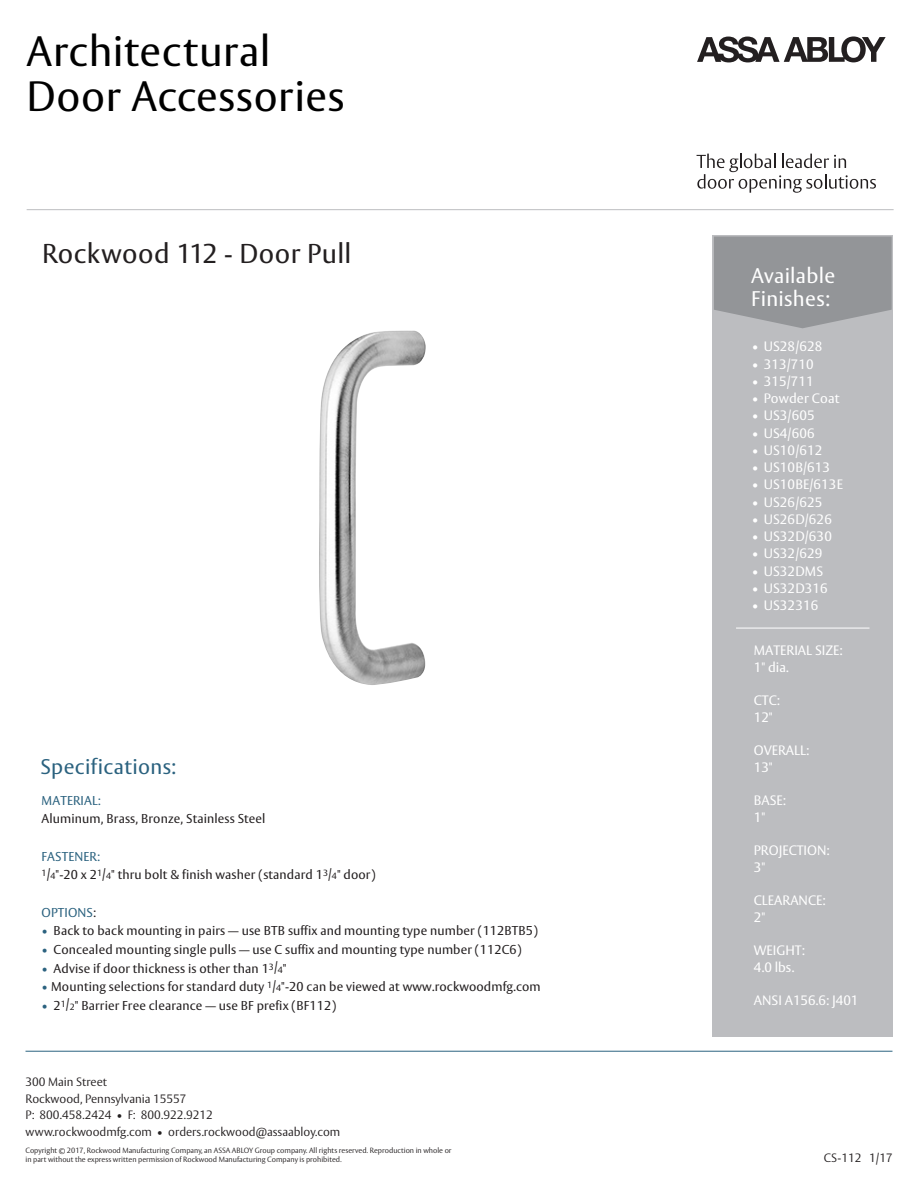
<style>
.page{position:relative;width:918px;height:1188px;background:#fff}
.page>*{position:absolute;margin:0;border:0;box-sizing:border-box;transform-origin:0 0}
.t1{font:42px/45.8px "ASSA Vesta";letter-spacing:.015em;color:#000}
.t2{font:27px "ASSA Vesta";letter-spacing:.015em;color:#231f20}
.t3{font:21px/22.5px "ASSA Vesta";letter-spacing:.015em;color:#fff}
.t4{font:21px "ASSA Vesta";letter-spacing:.015em;color:#2b627f}
.t5{font:13.5px/17.9px "ASSA Vesta";letter-spacing:.01em;color:#fff}
.t6{font:12.75px/18.6px "ASSA Vesta";letter-spacing:.01em;color:#231f20}
.t7{font:12.75px "ASSA Vesta";letter-spacing:.01em;color:#2b627f}
.t8{font:300 12px/16.5px "ASSA Vesta";color:#231f20}
.t9{font:300 7.5px/9px "ASSA Vesta";color:#231f20}
.s1{color:#2b627f}
.s2{font-size:8.85px}
.s3{color:#231f20}
</style>
<div class="page">
<div style="left:713px;top:235px;width:180px;height:802px;background:#bcbdc0"></div>
<svg style="left:714px;top:237px;width:178px;height:91px;background:#97989b"></svg>
<hr style="left:26px;top:1051px;width:866px;height:1px;background:#2b627f">
<hr style="left:736px;top:628px;width:134px;height:1px;background:#fff">
<img style="left:319px;top:330px;width:107px;height:355px">
<svg style="left:697px;top:36px;width:189px;height:26px"></svg>
<svg style="left:697px;top:154px;width:179px;height:39px"></svg>
<hr style="left:27px;top:209px;width:867px;height:1px;background:#bcbdc0">
<h1 class="t1" style="left:27px;top:30px;width:319px">Architectural<br>Door Accessories</h1>
<h2 class="t2" style="left:42px;top:237px;width:311px">Rockwood 112 - Door Pull</h2>
<h3 class="t4" style="left:41px;top:754px;width:137px">Specifications:</h3>
<p class="t7" style="left:42px;top:793px;width:61px">MATERIAL:</p>
<p class="t6" style="left:42px;top:810px;width:225px">Aluminum, Brass, Bronze, Stainless Steel</p>
<p class="t6" style="left:42px;top:848px;width:335px"><span class="s1">FASTENER:<br></span><sup>1</sup>/<span class="s2">4</span>"-20 x 2<sup>1</sup>/<span class="s2">4</span>" thru bolt &amp; finish washer (standard 1<sup>3</sup>/<span class="s2">4</span>" door)</p>
<p class="t7" style="left:42px;top:905px;width:56px">OPTIONS<span class="s3">:</span></p>
<p class="t6" style="left:42px;top:922px;width:498px"><span class="s1">•</span> Back to back mounting in pairs — use BTB suffix and mounting type number (112BTB5)</p>
<p class="t6" style="left:42px;top:941px;width:481px"><span class="s1">•</span> Concealed mounting single pulls — use C suffix and mounting type number (112C6)</p>
<p class="t6" style="left:42px;top:959px;width:246px"><span class="s1">•</span> Advise if door thickness is other than 1<sup>3</sup>/<span class="s2">4</span>"</p>
<p class="t6" style="left:42px;top:978px;width:501px"><span class="s1">•</span> Mounting selections for standard duty <sup>1</sup>/<span class="s2">4</span>"-20 can be viewed at www.rockwoodmfg.com</p>
<p class="t6" style="left:42px;top:997px;width:296px"><span class="s1">•</span> 2<sup>1</sup>/<span class="s2">2</span>" Barrier Free clearance — use BF prefix (BF112)</p>
<p class="t8" style="left:26px;top:1074px;width:316px">300 Main Street<br>Rockwood, Pennsylvania 15557<br>P: 800.458.2424 • F: 800.922.9212 www.rockwoodmfg.com • orders.rockwood@assaabloy.com</p>
<p class="t9" style="left:26px;top:1147px;width:428px">Copyright © 2017, Rockwood Manufacturing Company, an ASSA ABLOY Group company. All rights reserved. Reproduction in whole or in part without the express written permission of Rockwood Manufacturing Company is prohibited.</p>
<h3 class="t3" style="left:751px;top:265px;width:86px">Available<br>Finishes:</h3>
<p class="t5" style="left:752px;top:338px;width:72px">• US28/628</p>
<p class="t5" style="left:752px;top:356px;width:64px">• 313/710</p>
<p class="t5" style="left:752px;top:373px;width:64px">• 315/711</p>
<p class="t5" style="left:752px;top:390px;width:89px">• Powder Coat</p>
<p class="t5" style="left:752px;top:407px;width:64px">• US3/605</p>
<p class="t5" style="left:752px;top:425px;width:64px">• US4/606</p>
<p class="t5" style="left:752px;top:442px;width:72px">• US10/612</p>
<p class="t5" style="left:752px;top:459px;width:80px">• US10B/613</p>
<p class="t5" style="left:752px;top:476px;width:93px">• US10BE/613E</p>
<p class="t5" style="left:752px;top:494px;width:72px">• US26/625</p>
<p class="t5" style="left:752px;top:511px;width:82px">• US26D/626</p>
<p class="t5" style="left:752px;top:528px;width:82px">• US32D/630</p>
<p class="t5" style="left:752px;top:545px;width:72px">• US32/629</p>
<p class="t5" style="left:752px;top:563px;width:73px">• US32DMS</p>
<p class="t5" style="left:752px;top:580px;width:78px">• US32D316</p>
<p class="t5" style="left:752px;top:597px;width:68px">• US32316</p>
<p class="t5" style="left:754px;top:642px;width:90px">MATERIAL SIZE:<br>1" dia.</p>
<p class="t5" style="left:754px;top:692px;width:28px">CTC:<br>12"</p>
<p class="t5" style="left:754px;top:742px;width:57px">OVERALL:<br>13"</p>
<p class="t5" style="left:754px;top:792px;width:34px">BASE:<br>1"</p>
<p class="t5" style="left:754px;top:841px;width:77px">PROJECTION:<br>3"</p>
<p class="t5" style="left:754px;top:891px;width:73px">CLEARANCE:<br>2"</p>
<p class="t5" style="left:754px;top:941px;width:53px">WEIGHT:<br>4.0 lbs.</p>
<p class="t5" style="left:754px;top:991px;width:106px">ANSI A156.6: J401</p>
<p class="t8" style="left:824px;top:1151px;width:70px">CS-112 1/17</p>
</div>
